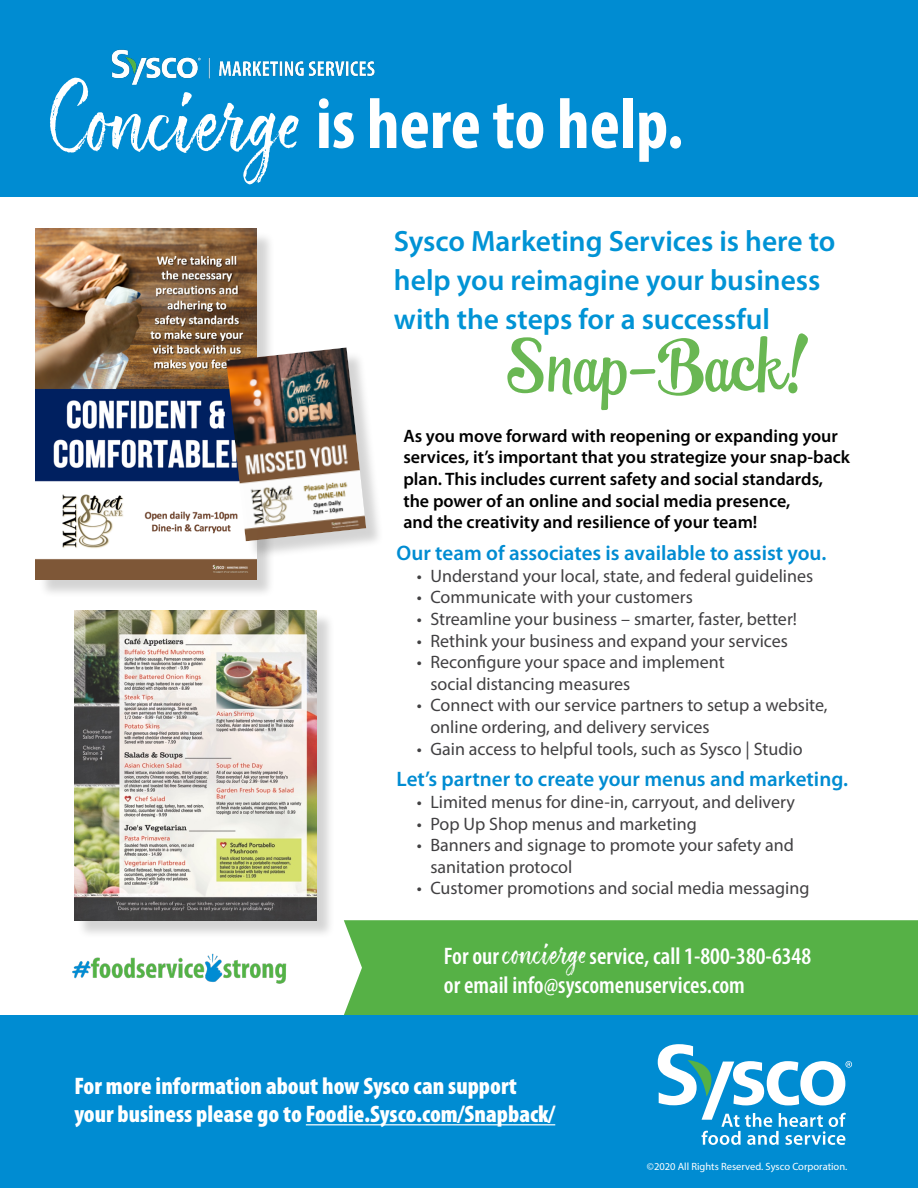
<style>
.page{position:relative;width:918px;height:1188px;background:#fff}
.page>*{position:absolute;margin:0;border:0;box-sizing:border-box;transform-origin:0 0}
.t1{font:700 condensed 72px "Myriad Pro";color:#fff}
.t2{font:72px "Swingdancer";color:#69b753}
.t3{font:600 29.4px/39px "Myriad Pro";color:#0093d5}
.t4{font:900 condensed 24px/28.8px "Myriad Pro";color:#fff}
.t5{font:600 condensed 24px/28.8px "Myriad Pro";color:#fff}
.t6{font:600 21px "Myriad Pro";color:#008cd2}
.t7{font:18px/21.6px "Myriad Pro";color:#414042}
.t8{font:600 18px/21.6px "Myriad Pro";color:#000}
.t9{font:10.5px "Myriad Pro";color:#fff}
.s1{font-family:"ATS Script";font-weight:400;font-stretch:normal;font-size:85.95px}
.s2{font-family:"ATS Script";font-weight:400;font-stretch:normal;font-size:30px}
</style>
<div class="page">
<div style="left:344px;top:920px;width:574px;height:95px;background:#56b146"></div>
<div style="left:0;top:0;width:918px;height:197px;background:#008cd2"></div>
<div style="left:0;top:1015px;width:918px;height:173px;background:#008cd2"></div>
<hr style="left:306px;top:1124px;width:249px;height:1px;background:#fff">
<svg style="left:658px;top:1044px;width:194px;height:101px"></svg>
<img style="left:111px;top:49px;width:264px;height:36px">
<img style="left:72px;top:953px;width:215px;height:31px">
<div style="left:77px;top:613px;width:258px;height:326px;background:#000;opacity:.17"></div>
<img style="left:74px;top:610px;width:243px;height:310px">
<div style="left:39px;top:231px;width:236px;height:367px;background:#000;opacity:.17"></div>
<img style="left:36px;top:229px;width:220px;height:351px">
<div style="left:229px;top:350px;width:155px;height:209px;background:#000;opacity:.17"></div>
<img style="left:226px;top:347px;width:121px;height:194px">
<img style="left:246px;top:528px;width:120px;height:13px">
<img style="left:347px;top:350px;width:19px;height:178px">
<h1 class="t1" style="left:49px;top:79px;width:636px"><span class="s1">Concierge</span> is here to help.</h1>
<h2 class="t3" style="left:394px;top:221px;width:443px">Sysco Marketing Services is here to help you reimagine your business with the steps for a successful</h2>
<h1 class="t2" style="left:505px;top:317px;width:306px">Snap–Back!</h1>
<p class="t8" style="left:403px;top:424px;width:448px">As you move forward with reopening or expanding your services, it’s important that you strategize your snap-back plan. This includes current safety and social standards, the power of an online and social media presence,<br>and the creativity and resilience of your team!</p>
<p class="t6" style="left:397px;top:540px;width:431px">Our team of associates is available to assist you.</p>
<p class="t7" style="left:417px;top:565px;width:398px">• Understand your local, state, and federal guidelines</p>
<p class="t7" style="left:417px;top:586px;width:278px">• Communicate with your customers</p>
<p class="t7" style="left:417px;top:608px;width:382px">• Streamline your business – smarter, faster, better!</p>
<p class="t7" style="left:417px;top:629px;width:373px">• Rethink your business and expand your services</p>
<p class="t7" style="left:430px;top:651px;width:296px;text-indent:-14px">• Reconfigure your space and implement social distancing measures</p>
<p class="t7" style="left:430px;top:694px;width:399px;text-indent:-14px">• Connect with our service partners to setup a website, online ordering, and delivery services</p>
<p class="t7" style="left:417px;top:737px;width:387px">• Gain access to helpful tools, such as Sysco | Studio</p>
<p class="t6" style="left:397px;top:766px;width:453px">Let’s partner to create your menus and marketing.</p>
<p class="t7" style="left:417px;top:791px;width:380px">• Limited menus for dine-in, carryout, and delivery</p>
<p class="t7" style="left:417px;top:813px;width:281px">• Pop Up Shop menus and marketing</p>
<p class="t7" style="left:430px;top:834px;width:365px;text-indent:-14px">• Banners and signage to promote your safety and sanitation protocol</p>
<p class="t7" style="left:417px;top:877px;width:394px">• Customer promotions and social media messaging</p>
<h3 class="t5" style="left:444px;top:942px;width:369px">For our <span class="s2">concierge</span> service, call 1-800-380-6348 or email info@syscomenuservices.com</h3>
<h3 class="t4" style="left:74px;top:1072px;width:482px">For more information about how Sysco can support your business please go to Foodie.Sysco.com/Snapback/</h3>
<p class="t9" style="left:647px;top:1160px;width:202px">©2020 All Rights Reserved. Sysco Corporation.</p>
</div>
